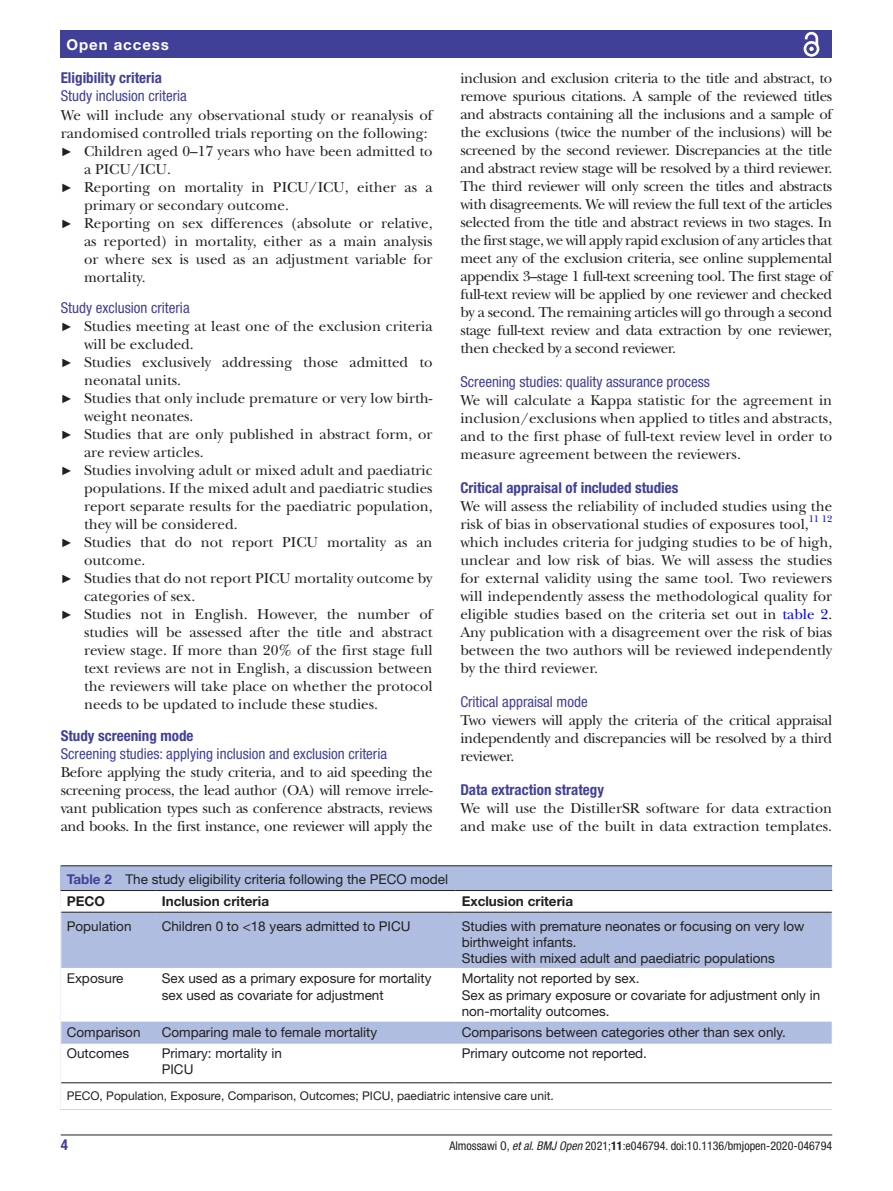
<style>
.page{position:relative;width:893px;height:1191px;background:#fff}
.page>*{position:absolute;margin:0;border:0;box-sizing:border-box;transform-origin:0 0}
.t1{font:15px/18px "New Baskerville";color:#231f20;text-align:justify}
.t2{font:condensed 15px "Helvetica Neue LT Std";color:#414099}
.t3{font:700 condensed 15px "Helvetica Neue LT Std";color:#414099}
.t4{font:700 15px "Helvetica Neue LT Std";letter-spacing:.065em;color:#fff}
.t5{font:13.5px/16.2px "Helvetica Neue LT Std";color:#231f20}
.t6{font:700 13.5px "Helvetica Neue LT Std";color:#231f20}
.t7{font:12px "Helvetica Neue LT Std";color:#231f20}
.t8{font:condensed 12px "Helvetica Neue LT Std";color:#231f20}
.s1{font-family:"Arial";font-size:12px}
.s2{color:#00f}
.s3{font-weight:700;color:#414099}
.s4{font-weight:700}
.s5{font-style:italic}
</style>
<div class="page">
<hr style="left:61px;top:1134px;width:771px;height:1px;background:#231f20">
<div style="left:61px;top:31px;width:771px;height:27px;background:#414099"></div>
<svg style="left:803px;top:31px;width:17px;height:26px"></svg>
<div style="left:61px;top:866px;width:771px;height:243px;background:#afbde1"></div>
<hr style="left:61px;top:865px;width:771px;height:1px;background:#231f20">
<div style="left:61px;top:891px;width:771px;height:218px;background:#fff"></div>
<svg style="left:61px;top:912px;width:771px;height:131px"></svg>
<hr style="left:61px;top:890px;width:95px;height:1px;background:#231f20">
<hr style="left:61px;top:911px;width:95px;height:1px;background:#231f20">
<hr style="left:156px;top:890px;width:300px;height:1px;background:#231f20">
<hr style="left:156px;top:911px;width:300px;height:1px;background:#231f20">
<hr style="left:456px;top:890px;width:376px;height:1px;background:#231f20">
<hr style="left:456px;top:911px;width:376px;height:1px;background:#231f20">
<hr style="left:156px;top:1082px;width:300px;height:1px;background:#231f20">
<hr style="left:456px;top:1082px;width:376px;height:1px;background:#231f20">
<hr style="left:61px;top:1082px;width:95px;height:1px;background:#231f20">
<svg style="left:60px;top:891px;width:1px;height:21px"></svg>
<svg style="left:60px;top:1021px;width:1px;height:22px"></svg>
<svg style="left:60px;top:1082px;width:1px;height:27px"></svg>
<hr style="left:67px;top:1099px;width:765px;height:2px;background:#fff">
<p class="t4" style="left:66px;top:35px;width:104px">Open access</p>
<p class="t3" style="left:61px;top:69px;width:103px">Eligibility criteria</p>
<p class="t2" style="left:61px;top:87px;width:128px">Study inclusion criteria</p>
<p class="t1" style="left:61px;top:106px;width:373px">We will include any observational study or reanalysis of</p>
<p class="t1" style="left:61px;top:124px;width:368px">randomised controlled trials reporting on the following:</p>
<p class="t1" style="left:61px;top:142px;width:373px"><span class="s1">►</span> Children aged 0–17 years who have been admitted to</p>
<p class="t1" style="left:84px;top:160px;width:88px">a PICU/ICU.</p>
<p class="t1" style="left:61px;top:178px;width:373px"><span class="s1">►</span> Reporting on mortality in PICU/ICU, either as a</p>
<p class="t1" style="left:84px;top:196px;width:206px">primary or secondary outcome.</p>
<p class="t1" style="left:61px;top:214px;width:373px"><span class="s1">►</span> Reporting on sex differences (absolute or relative,</p>
<p class="t1" style="left:84px;top:232px;width:350px">as reported) in mortality, either as a main analysis</p>
<p class="t1" style="left:84px;top:250px;width:350px">or where sex is used as an adjustment variable for</p>
<p class="t1" style="left:84px;top:268px;width:63px">mortality.</p>
<p class="t2" style="left:61px;top:299px;width:130px">Study exclusion criteria</p>
<p class="t1" style="left:61px;top:317px;width:373px"><span class="s1">►</span> Studies meeting at least one of the exclusion criteria</p>
<p class="t1" style="left:84px;top:335px;width:111px">will be excluded.</p>
<p class="t1" style="left:61px;top:353px;width:373px"><span class="s1">►</span> Studies exclusively addressing those admitted to</p>
<p class="t1" style="left:84px;top:371px;width:99px">neonatal units.</p>
<p class="t1" style="left:61px;top:389px;width:373px"><span class="s1">►</span> Studies that only include premature or very low birth-</p>
<p class="t1" style="left:84px;top:407px;width:111px">weight neonates.</p>
<p class="t1" style="left:61px;top:425px;width:373px"><span class="s1">►</span> Studies that are only published in abstract form, or</p>
<p class="t1" style="left:84px;top:443px;width:121px">are review articles.</p>
<p class="t1" style="left:61px;top:461px;width:373px"><span class="s1">►</span> Studies involving adult or mixed adult and paediatric</p>
<p class="t1" style="left:84px;top:479px;width:350px">populations. If the mixed adult and paediatric studies</p>
<p class="t1" style="left:84px;top:497px;width:350px">report separate results for the paediatric population,</p>
<p class="t1" style="left:84px;top:515px;width:155px">they will be considered.</p>
<p class="t1" style="left:61px;top:533px;width:373px"><span class="s1">►</span> Studies that do not report PICU mortality as an</p>
<p class="t1" style="left:84px;top:551px;width:63px">outcome.</p>
<p class="t1" style="left:61px;top:569px;width:373px"><span class="s1">►</span> Studies that do not report PICU mortality outcome by</p>
<p class="t1" style="left:84px;top:587px;width:113px">categories of sex.</p>
<p class="t1" style="left:61px;top:605px;width:373px"><span class="s1">►</span> Studies not in English. However, the number of</p>
<p class="t1" style="left:84px;top:623px;width:350px">studies will be assessed after the title and abstract</p>
<p class="t1" style="left:84px;top:641px;width:350px">review stage. If more than 20% of the first stage full</p>
<p class="t1" style="left:84px;top:659px;width:350px">text reviews are not in English, a discussion between</p>
<p class="t1" style="left:84px;top:677px;width:350px">the reviewers will take place on whether the protocol</p>
<p class="t1" style="left:84px;top:695px;width:296px">needs to be updated to include these studies.</p>
<p class="t3" style="left:61px;top:726px;width:134px">Study screening mode</p>
<p class="t2" style="left:61px;top:744px;width:328px">Screening studies: applying inclusion and exclusion criteria</p>
<p class="t1" style="left:61px;top:763px;width:373px">Before applying the study criteria, and to aid speeding the screening process, the lead author (OA) will remove irrele&shy;vant publication types such as conference abstracts, reviews and books. In the first instance, one reviewer will apply the</p>
<p class="t1" style="left:460px;top:69px;width:373px">inclusion and exclusion criteria to the title and abstract, to remove spurious citations. A sample of the reviewed titles and abstracts containing all the inclusions and a sample of the exclusions (twice the number of the inclusions) will be screened by the second reviewer. Discrepancies at the title and abstract review stage will be resolved by a third reviewer.<br>The third reviewer will only screen the titles and abstracts with disagreements. We will review the full text of the articles selected from the title and abstract reviews in two stages. In the first stage, we will apply rapid exclusion of any articles that meet any of the exclusion criteria, see online supplemental appendix 3–stage 1 full-text screening tool. The first stage of full-text review will be applied by one reviewer and checked by a second. The remaining articles will go through a second stage full-text review and data extraction by one reviewer, then checked by a second reviewer.</p>
<p class="t2" style="left:460px;top:373px;width:251px">Screening studies: quality assurance process</p>
<p class="t1" style="left:460px;top:391px;width:373px">We will calculate a Kappa statistic for the agreement in inclusion/exclusions when applied to titles and abstracts, and to the first phase of full-text review level in order to measure agreement between the reviewers.</p>
<p class="t3" style="left:460px;top:478px;width:220px">Critical appraisal of included studies</p>
<p class="t1" style="left:460px;top:497px;width:373px">We will assess the reliability of included studies using the risk of bias in observational studies of exposures tool,<sup>11</sup> <sup>12 </sup>which includes criteria for judging studies to be of high, unclear and low risk of bias. We will assess the studies for external validity using the same tool. Two reviewers will independently assess the methodological quality for eligible studies based on the criteria set out in <span class="s2">table 2</span>.<br>Any publication with a disagreement over the risk of bias between the two authors will be reviewed independently by the third reviewer.</p>
<p class="t2" style="left:460px;top:693px;width:129px">Critical appraisal mode</p>
<p class="t1" style="left:460px;top:711px;width:373px">Two viewers will apply the criteria of the critical appraisal independently and discrepancies will be resolved by a third reviewer.</p>
<p class="t3" style="left:460px;top:780px;width:145px">Data extraction strategy</p>
<p class="t1" style="left:460px;top:799px;width:373px">We will use the DistillerSR software for data extraction and make use of the built in data extraction templates.</p>
<p class="t5" style="left:67px;top:868px;width:383px;line-height:22px"><span class="s3">Table 2</span> The study eligibility criteria following the PECO model<br><span class="s4">PECO</span></p>
<p class="t6" style="left:162px;top:893px;width:109px">Inclusion criteria</p>
<p class="t6" style="left:462px;top:893px;width:113px">Exclusion criteria</p>
<p class="t5" style="left:67px;top:917px;width:66px">Population</p>
<p class="t5" style="left:162px;top:917px;width:250px">Children 0 to <span class="s5">&lt;</span>18 years admitted to PICU</p>
<p class="t5" style="left:462px;top:917px;width:344px">Studies with premature neonates or focusing on very low birthweight infants.<br>Studies with mixed adult and paediatric populations</p>
<p class="t5" style="left:67px;top:970px;width:58px">Exposure</p>
<p class="t5" style="left:162px;top:970px;width:271px">Sex used as a primary exposure for mortality sex used as covariate for adjustment</p>
<p class="t5" style="left:462px;top:970px;width:360px">Mortality not reported by sex.<br>Sex as primary exposure or covariate for adjustment only in non-mortality outcomes.</p>
<p class="t5" style="left:67px;top:1024px;width:75px">Comparison</p>
<p class="t5" style="left:162px;top:1024px;width:217px">Comparing male to female mortality</p>
<p class="t5" style="left:462px;top:1024px;width:326px">Comparisons between categories other than sex only.</p>
<p class="t5" style="left:67px;top:1044px;width:64px">Outcomes</p>
<p class="t5" style="left:162px;top:1044px;width:122px">Primary: mortality in<br>PICU</p>
<p class="t5" style="left:462px;top:1044px;width:187px">Primary outcome not reported.</p>
<p class="t7" style="left:67px;top:1089px;width:488px">PECO, Population, Exposure, Comparison, Outcomes; PICU, paediatric intensive care unit.</p>
<p class="t3" style="left:61px;top:1135px;width:9px">4</p>
<p class="t8" style="left:449px;top:1138px;width:384px">Almossawi O, <span class="s5">et al</span>. <span class="s5">BMJ Open</span> 2021;<span class="s4">11</span>:e046794. doi:10.1136/bmjopen-2020-046794</p>
</div>
